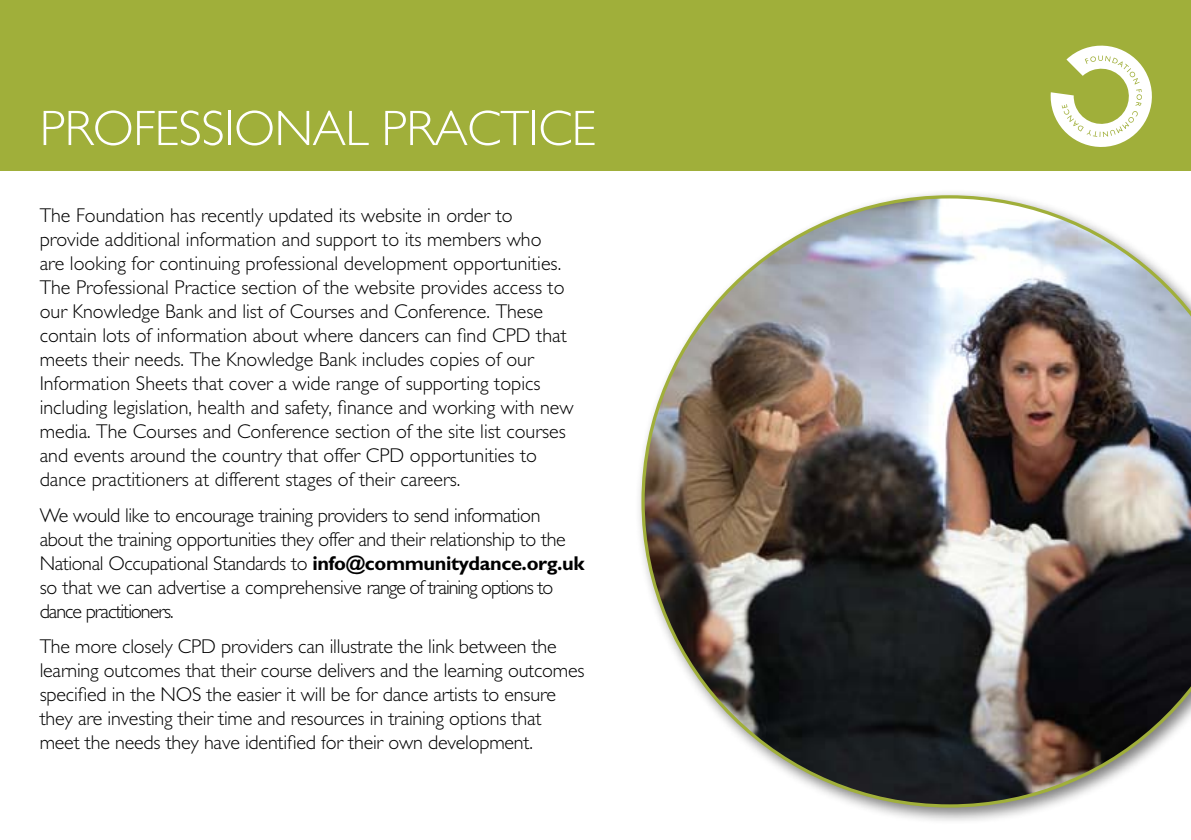
<style>
.page{position:relative;width:1191px;height:840px;background:#fff}
.page>*{position:absolute;margin:0;border:0;box-sizing:border-box;transform-origin:0 0}
.t1{font:300 50px "Gill Sans";letter-spacing:-.01em;color:#fff}
.t2{font:300 20px/24px "Gill Sans";color:#000}
.t3{font:300 20px/24px "Gill Sans";letter-spacing:-.02em;color:#000}
.s1{font-weight:700}
</style>
<div class="page">
<div style="left:0;top:0;width:1191px;height:170px;background:#a0af3a"></div>
<div style="left:634px;top:188px;width:557px;height:636px;background:#000;opacity:.5"></div>
<img style="left:641px;top:195px;width:550px;height:612px">
<svg style="left:1050px;top:46px;width:101px;height:101px"></svg>
<h1 class="t1" style="left:40px;top:100px;width:215px">PROFESSIONA</h1>
<h1 class="t1" style="left:345px;top:100px;width:252px">L PRACTI CE</h1>
<p class="t2" style="left:40px;top:203px;width:535px">The Foundation has recently updated its website in order to provide additional information and support to its members who<br>are looking for continuing professional development opportunities.<br>The Professional Practice section of the website provides access to our Knowledge Bank and list of Courses and Conference. These contain lots of information about where dancers can find CPD that meets their needs. The Knowledge Bank includes copies of our<br>I nformation Sheets that cover a wide range of supporting topics including legislation, health and safety, finance and working with new media. The Courses and Conference section of the site list courses and events around the country that offer CPD opportunities to dance practitioners at different stages of their careers.</p>
<p class="t3" style="left:40px;top:502px;width:546px">We would like to encourage training providers to send information about the training opportunities they offer and their relationship to the<br>N ational Occupational Standards to <span class="s1">info@communitydance.org.uk </span>so that we can advertise a comprehensive range of training options to dance practitioners.</p>
<p class="t2" style="left:40px;top:634px;width:546px">The more closely CPD providers can illustrate the link between the learning outcomes that their course delivers and the learning outcomes specified in the NOS the easier it will be for dance artists to ensure they are investing their time and resources in training options that meet the needs they have identified for their own development.</p>
</div>
